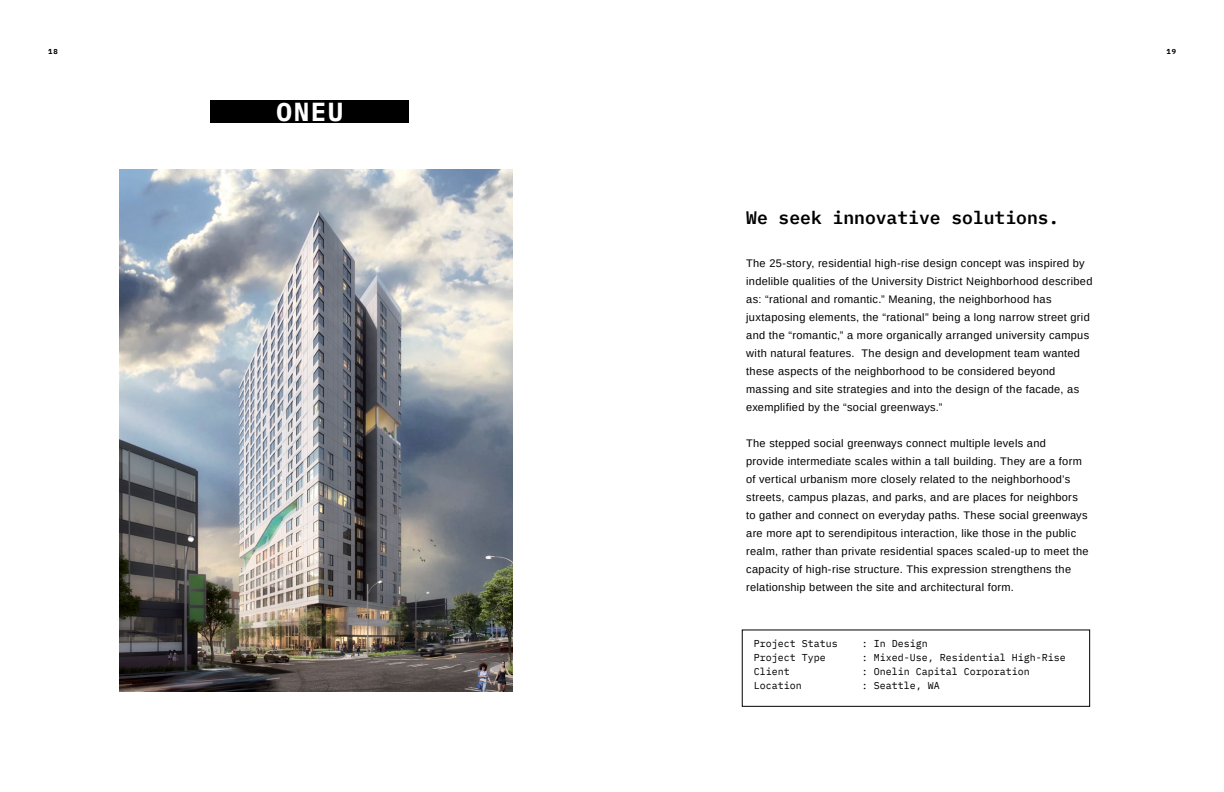
<style>
.page{position:relative;width:1224px;height:792px;background:#fff}
.page>*{position:absolute;margin:0;border:0;box-sizing:border-box;transform-origin:0 0}
.t1{font:700 26px "IBM Plex Mono";color:#fff}
.t2{font:600 18px "IBM Plex Mono";color:#000}
.t3{font:11px/18px "Arimo";letter-spacing:.03em;color:#000}
.t4{font:10px "IBM Plex Mono";color:#000}
.t5{font:700 7.2px "IBM Plex Mono";color:#000}
</style>
<div class="page">
<div style="left:211px;top:101px;width:198px;height:22px;background:#000"></div>
<img style="left:119px;top:170px;width:394px;height:522px">
<p class="t5" style="left:48px;top:46px;width:11px">18</p>
<p class="t5" style="left:1166px;top:46px;width:11px">19</p>
<h1 class="t1" style="left:277px;top:91px;width:68px">ONEU</h1>
<h2 class="t2" style="left:746px;top:204px;width:315px">We seek innovative solutions.</h2>
<p class="t3" style="left:746px;top:255px;width:348px">The 25-story, residential high-rise design concept was inspired by indelible qualities of the University District Neighborhood described as: “rational and romantic.” Meaning, the neighborhood has juxtaposing elements, the “rational” being a long narrow street grid and the “romantic,” a more organically arranged university campus with natural features. The design and development team wanted these aspects of the neighborhood to be considered beyond massing and site strategies and into the design of the facade, as exemplified by the “social greenways.”</p>
<p class="t3" style="left:746px;top:434px;width:344px">The stepped social greenways connect multiple levels and<br>provide intermediate scales within a tall building. They are a form of vertical urbanism more closely related to the neighborhood’s streets, campus plazas, and parks, and are places for neighbors to gather and connect on everyday paths. These social greenways are more apt to serendipitous interaction, like those in the public realm, rather than private residential spaces scaled-up to meet the capacity of high-rise structure. This expression strengthens the relationship between the site and architectural form.</p>
<p class="t4" style="left:754px;top:636px;width:85px">Project Status</p>
<p class="t4" style="left:862px;top:636px;width:67px">: In Design</p>
<p class="t4" style="left:754px;top:650px;width:73px">Project Type</p>
<p class="t4" style="left:862px;top:650px;width:206px">: Mixed-Use, Residential High-Rise</p>
<p class="t4" style="left:754px;top:664px;width:37px">Client</p>
<p class="t4" style="left:862px;top:664px;width:170px">: Onelin Capital Corporation</p>
<p class="t4" style="left:754px;top:678px;width:49px">Location</p>
<p class="t4" style="left:862px;top:678px;width:79px">: Seattle, WA</p>
</div>
